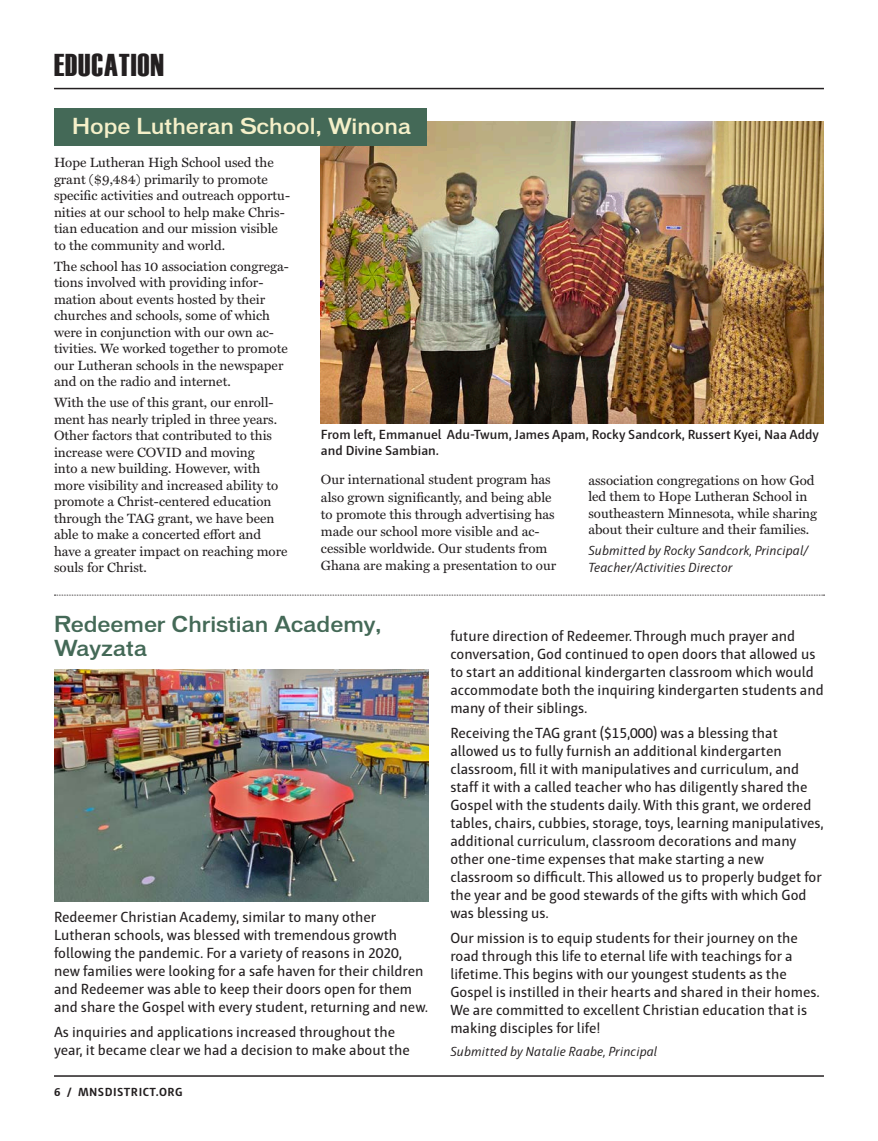
<style>
.page{position:relative;width:878px;height:1141px;background:#fff}
.page>*{position:absolute;margin:0;border:0;box-sizing:border-box;transform-origin:0 0}
.Interior_Header_Bar{font:31.5px "Haettenschweiler";letter-spacing:.03em;color:#231f20}
.Submissions_Body_Tex{font:500 21px/24px "Vonnes";color:#446957}
.Submissions_Body_Tex-2{font:500 21px "Vonnes";color:#f5f0c9}
.Submissions_Body_Tex-3{font:15px/18px "Haptic";color:#231f20}
.Submissions_Body_Tex-4{font:13.5px/16.5px "Miller Text";color:#231f20}
.Submissions_Body_Tex-5{font:italic 300 13.5px/16.5px "Haptic";color:#231f20}
.Submissions_Body_Tex-6{font:600 13.5px/16.5px "Haptic";color:#231f20}
.t1{font:700 12px "Haptic";letter-spacing:.04em;color:#231f20}
</style>
<div class="page">
<hr style="left:54px;top:1075px;width:770px;height:2px;background:#231f20">
<hr style="left:54px;top:88px;width:770px;height:1px;background:#231f20">
<img style="left:321px;top:121px;width:503px;height:302px">
<div style="left:54px;top:108px;width:372px;height:37px;background:#446957"></div>
<svg style="left:54px;top:595px;width:770px;height:1px"></svg>
<img style="left:54px;top:670px;width:374px;height:231px">
<p class="Interior_Header_Bar" style="left:54px;top:47px;width:111px">EDUCATION</p>
<p class="Submissions_Body_Tex-2" style="left:72px;top:113px;width:340px">Hope Lutheran School, Winona</p>
<p class="Submissions_Body_Tex-4" style="left:54px;top:155px;width:237px">Hope Lutheran High School used the grant ($9,484) primarily to promote specific activities and outreach opportu&shy;nities at our school to help make Chris&shy;tian education and our mission visible to the community and world.</p>
<p class="Submissions_Body_Tex-4" style="left:54px;top:258px;width:236px">The school has 10 association congrega&shy;tions involved with providing infor&shy;mation about events hosted by their churches and schools, some of which were in conjunction with our own ac&shy;tivities. We worked together to promote our Lutheran schools in the newspaper and on the radio and internet.</p>
<p class="Submissions_Body_Tex-4" style="left:54px;top:395px;width:235px">With the use of this grant, our enroll&shy;ment has nearly tripled in three years.<br>Other factors that contributed to this increase were COVID and moving<br>into a new building. However, with more visibility and increased ability to promote a Christ-centered education through the TAG grant, we have been able to make a concerted effort and have a greater impact on reaching more souls for Christ.</p>
<p class="Submissions_Body_Tex-6" style="left:321px;top:426px;width:499px">From left, Emmanuel Adu-Twum, James Apam, Rocky Sandcork, Russert Kyei, Naa Addy and Divine Sambian.</p>
<p class="Submissions_Body_Tex-4" style="left:321px;top:472px;width:237px;line-height:17.1px">Our international student program has also grown significantly, and being able to promote this through advertising has made our school more visible and ac&shy;cessible worldwide. Our students from Ghana are making a presentation to our</p>
<p class="Submissions_Body_Tex-4" style="left:588px;top:472px;width:230px">association congregations on how God led them to Hope Lutheran School in southeastern Minnesota, while sharing about their culture and their families.</p>
<p class="Submissions_Body_Tex-5" style="left:588px;top:542px;width:222px">Submitted by Rocky Sandcork, Principal/<br>Teacher/Activities Director</p>
<p class="Submissions_Body_Tex" style="left:54px;top:612px;width:329px">Redeemer Christian Academy,<br>Wayzata</p>
<p class="Submissions_Body_Tex-3" style="left:54px;top:908px;width:376px">Redeemer Christian Academy, similar to many other Lutheran schools, was blessed with tremendous growth following the pandemic. For a variety of reasons in 2020, new families were looking for a safe haven for their children and Redeemer was able to keep their doors open for them and share the Gospel with every student, returning and new.</p>
<p class="Submissions_Body_Tex-3" style="left:54px;top:1023px;width:357px">As inquiries and applications increased throughout the year, it became clear we had a decision to make about the</p>
<p class="t1" style="left:54px;top:1084px;width:130px">6 / MNSDISTRICT.ORG</p>
<p class="Submissions_Body_Tex-3" style="left:450px;top:627px;width:375px">future direction of Redeemer. Through much prayer and conversation, God continued to open doors that allowed us to start an additional kindergarten classroom which would accommodate both the inquiring kindergarten students and many of their siblings.</p>
<p class="Submissions_Body_Tex-3" style="left:450px;top:724px;width:375px">Receiving the TAG grant ($15,000) was a blessing that allowed us to fully furnish an additional kindergarten classroom, fill it with manipulatives and curriculum, and staff it with a called teacher who has diligently shared the Gospel with the students daily. With this grant, we ordered tables, chairs, cubbies, storage, toys, learning manipulatives, additional curriculum, classroom decorations and many other one-time expenses that make starting a new classroom so difficult. This allowed us to properly budget for the year and be good stewards of the gifts with which God was blessing us.</p>
<p class="Submissions_Body_Tex-3" style="left:450px;top:929px;width:371px">Our mission is to equip students for their journey on the road through this life to eternal life with teachings for a lifetime. This begins with our youngest students as the Gospel is instilled in their hearts and shared in their homes.<br>We are committed to excellent Christian education that is making disciples for life!</p>
<p class="Submissions_Body_Tex-5" style="left:450px;top:1043px;width:209px">Submitted by Natalie Raabe, Principal</p>
</div>
